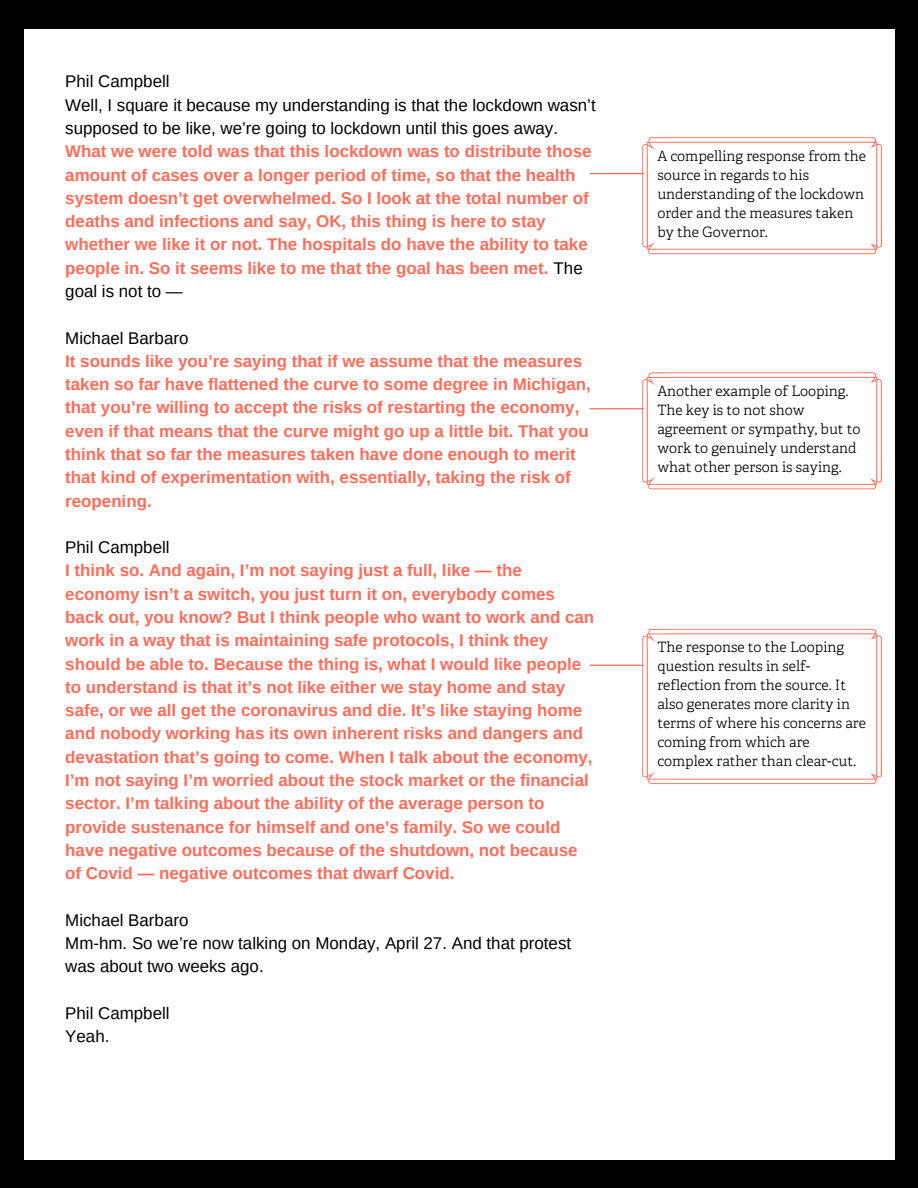
<style>
.page{position:relative;width:918px;height:1188px;background:#000}
.page>*{position:absolute;margin:0;border:0;box-sizing:border-box;transform-origin:0 0}
.t1{font:700 16.95px/23.2px "Arimo";color:#ff6b59}
.t2{font:16.95px/23.2px "Arimo";color:#000}
.t3{font:300 14.25px/19px "Adelle";color:#000}
.s1{font-weight:400;color:#000}
</style>
<div class="page">
<div style="left:24px;top:29px;width:870px;height:1131px;background:#fff"></div>
<svg style="left:590px;top:137px;width:292px;height:117px"></svg>
<svg style="left:590px;top:372px;width:292px;height:117px"></svg>
<svg style="left:590px;top:629px;width:292px;height:155px"></svg>
<p class="t2" style="left:65px;top:70px;width:106px">Phil Campbell</p>
<p class="t1" style="left:65px;top:93px;width:532px"><span class="s1">Well, I square it because my understanding is that the lockdown wasn’t supposed to be like, we’re going to lockdown until this goes away.<br></span>What we were told was that this lockdown was to distribute those amount of cases over a longer period of time, so that the health system doesn’t get overwhelmed. So I look at the total number of deaths and infections and say, OK, this thing is here to stay whether we like it or not. The hospitals do have the ability to take people in. So it seems like to me that the goal has been met. <span class="s1">The goal is not to —</span></p>
<p class="t2" style="left:65px;top:326px;width:125px">Michael Barbaro</p>
<p class="t1" style="left:65px;top:349px;width:527px">It sounds like you’re saying that if we assume that the measures taken so far have flattened the curve to some degree in Michigan, that you’re willing to accept the risks of restarting the economy, even if that means that the curve might go up a little bit. That you think that so far the measures taken have done enough to merit that kind of experimentation with, essentially, taking the risk of reopening.</p>
<p class="t2" style="left:65px;top:536px;width:106px">Phil Campbell</p>
<p class="t1" style="left:65px;top:559px;width:531px">I think so. And again, I’m not saying just a full, like — the economy isn’t a switch, you just turn it on, everybody comes back out, you know? But I think people who want to work and can work in a way that is maintaining safe protocols, I think they should be able to. Because the thing is, what I would like people to understand is that it’s not like either we stay home and stay safe, or we all get the coronavirus and die. It’s like staying home and nobody working has its own inherent risks and dangers and devastation that’s going to come. When I talk about the economy, I’m not saying I’m worried about the stock market or the financial sector. I’m talking about the ability of the average person to provide sustenance for himself and one’s family. So we could have negative outcomes because of the shutdown, not because of Covid — negative outcomes that dwarf Covid.</p>
<p class="t2" style="left:65px;top:908px;width:125px">Michael Barbaro</p>
<p class="t2" style="left:65px;top:931px;width:507px">Mm-hm. So we’re now talking on Monday, April 27. And that protest was about two weeks ago.</p>
<p class="t2" style="left:65px;top:1001px;width:106px">Phil Campbell</p>
<p class="t2" style="left:65px;top:1025px;width:46px">Yeah.</p>
<p class="t3" style="left:657px;top:147px;width:210px">A compelling response from the source in regards to his understanding of the lockdown order and the measures taken by the Governor.</p>
<p class="t3" style="left:657px;top:382px;width:205px">Another example of Looping.<br>The key is to not show agreement or sympathy, but to work to genuinely understand what other person is saying.</p>
<p class="t3" style="left:657px;top:639px;width:210px">The response to the Looping question results in self&shy;reflection from the source. It also generates more clarity in terms of where his concerns are coming from which are complex rather than clear-cut.</p>
</div>
